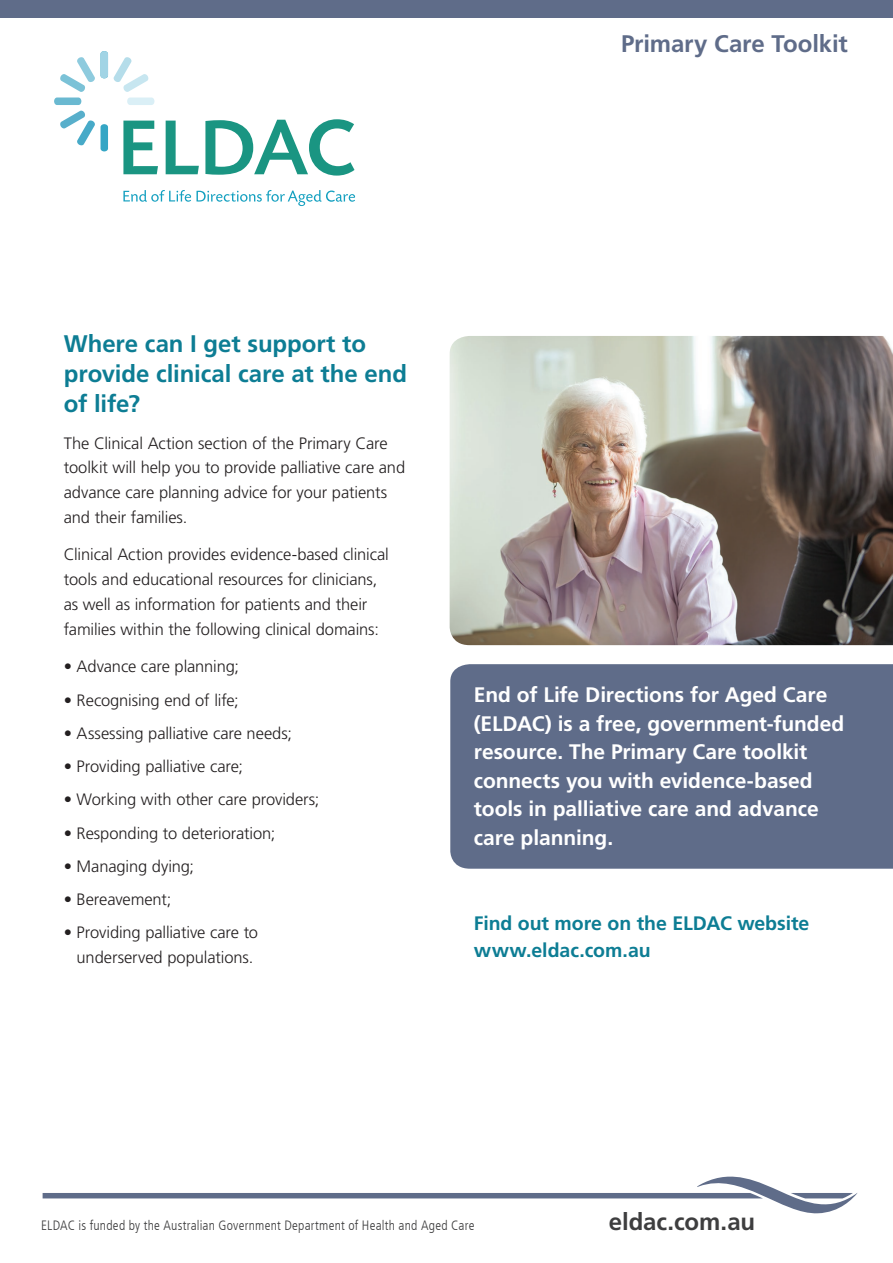
<style>
.page{position:relative;width:893px;height:1263px;background:#fff}
.page>*{position:absolute;margin:0;border:0;box-sizing:border-box;transform-origin:0 0}
.Text_Heading{font:700 24px/30px "Frutiger LT Std";letter-spacing:-.005em;color:#0d7d94}
.Text_Heading-2{font:700 24px "Frutiger LT Std";letter-spacing:-.005em;color:#5f6c89}
.Website{font:700 24px "Frutiger LT Std";letter-spacing:-.005em;color:#3e3e3f}
.White_text{font:700 21px/28.5px "Frutiger LT Std";letter-spacing:-.005em;color:#fff}
.Sub_Head{font:700 19.5px/27px "Frutiger LT Std";letter-spacing:-.005em;color:#0d7d94}
.Text{font:300 16.5px/24.8px "Frutiger LT Std";letter-spacing:-.005em;color:#231f20}
.Bullets{font:300 16.5px/24.8px "Frutiger LT Std";letter-spacing:-.005em;color:#231f20;text-align:center}
.Funded_by_text{font:300 condensed 13.5px "Frutiger LT";letter-spacing:.015em;color:#3e3e3f}
</style>
<div class="page">
<div style="left:0;top:0;width:893px;height:17px;background:#5f6c89"></div>
<svg style="left:127px;top:98px;width:27px;height:7px"></svg>
<svg style="left:101px;top:124px;width:7px;height:27px"></svg>
<svg style="left:54px;top:98px;width:41px;height:48px"></svg>
<svg style="left:60px;top:57px;width:35px;height:35px"></svg>
<svg style="left:101px;top:51px;width:48px;height:41px"></svg>
<svg style="left:123px;top:190px;width:232px;height:16px"></svg>
<svg style="left:123px;top:121px;width:35px;height:53px"></svg>
<svg style="left:166px;top:121px;width:33px;height:53px"></svg>
<svg style="left:205px;top:119px;width:149px;height:57px"></svg>
<img style="left:450px;top:336px;width:443px;height:309px">
<div style="left:450px;top:664px;width:443px;height:205px;background:#5f6c89"></div>
<svg style="left:43px;top:1176px;width:815px;height:38px"></svg>
<h1 class="Text_Heading-2" style="left:621px;top:29px;width:228px">Primary Care Toolkit</h1>
<h1 class="Text_Heading" style="left:64px;top:329px;width:345px">Where can I get support to provide clinical care at the end of life?</h1>
<p class="Text" style="left:64px;top:431px;width:343px">The Clinical Action section of the Primary Care toolkit will help you to provide palliative care and advance care planning advice for your patients and their families.</p>
<p class="Text" style="left:64px;top:543px;width:327px">Clinical Action provides evidence-based clinical tools and educational resources for clinicians, as well as information for patients and their families within the following clinical domains:</p>
<p class="Bullets" style="left:64px;top:654px;width:177px">• Advance care planning;</p>
<p class="Bullets" style="left:64px;top:688px;width:177px">• Recognising end of life;</p>
<p class="Bullets" style="left:64px;top:721px;width:230px">• Assessing palliative care needs;</p>
<p class="Bullets" style="left:64px;top:754px;width:181px">• Providing palliative care;</p>
<p class="Bullets" style="left:64px;top:787px;width:257px">• Working with other care providers;</p>
<p class="Bullets" style="left:64px;top:821px;width:213px">• Responding to deterioration;</p>
<p class="Bullets" style="left:64px;top:854px;width:132px">• Managing dying;</p>
<p class="Bullets" style="left:64px;top:887px;width:109px">• Bereavement;</p>
<p class="Bullets" style="left:64px;top:920px;width:196px">• Providing palliative care to underserved populations.</p>
<p class="White_text" style="left:474px;top:681px;width:372px">End of Life Directions for Aged Care (ELDAC) is a free, government-funded resource. The Primary Care toolkit connects you with evidence-based tools in palliative care and advance care planning.</p>
<h2 class="Sub_Head" style="left:474px;top:910px;width:337px">Find out more on the ELDAC website www.eldac.com.au</h2>
<p class="Funded_by_text" style="left:41px;top:1217px;width:435px">ELDAC is funded by the Australian Government Department of Health and Aged Care</p>
<p class="Website" style="left:609px;top:1207px;width:148px">eldac.com.au</p>
</div>
